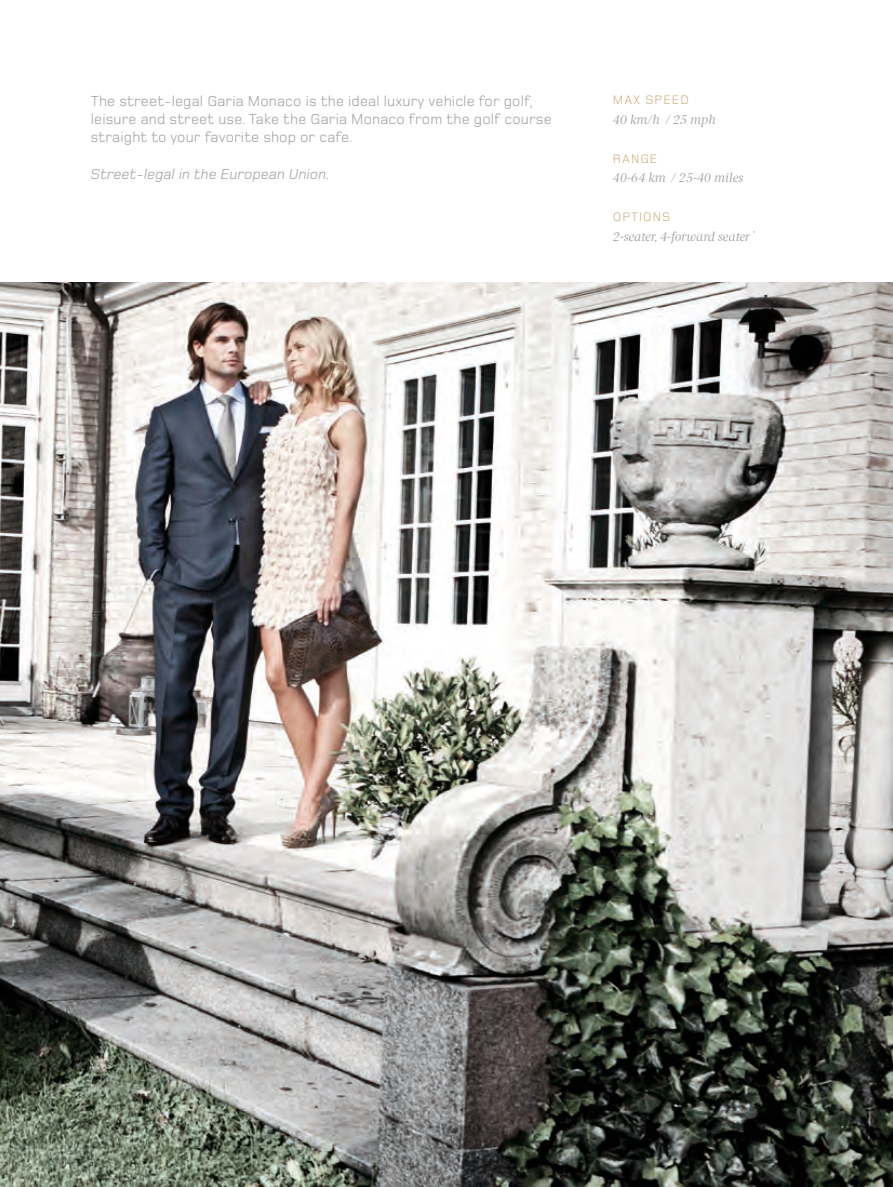
<style>
.page{position:relative;width:893px;height:1187px;background:#fff}
.page>*{position:absolute;margin:0;border:0;box-sizing:border-box;transform-origin:0 0}
.t1{font:15px/18px "Foundry Monoline";letter-spacing:.01em;color:#a3a4a8}
.t2{font:italic 15px "Foundry Monoline";letter-spacing:.01em;color:#a3a4a8}
.t3{font:italic 12.75px "Berlingske Serif";color:#a3a4a8}
.t4{font:italic 12.75px "Berlingske Serif";letter-spacing:-.02em;color:#a3a4a8}
.t5{font:12.75px "Foundry Monoline";letter-spacing:.08em;color:#cbae7e}
</style>
<div class="page">
<img style="left:0;top:283px;width:893px;height:903px">
<p class="t1" style="left:91px;top:92px;width:462px">The street-legal Garia Monaco is the ideal luxury vehicle for golf, leisure and street use. Take the Garia Monaco from the golf course straight to your favorite shop or cafe.</p>
<p class="t2" style="left:91px;top:166px;width:240px">Street-legal in the European Union.</p>
<p class="t5" style="left:613px;top:93px;width:78px">MAX SPEED</p>
<p class="t3" style="left:613px;top:111px;width:105px">40 km/h / 25 mph</p>
<p class="t5" style="left:613px;top:152px;width:46px">RANGE</p>
<p class="t3" style="left:613px;top:169px;width:132px">40-64 km / 25-40 miles</p>
<p class="t5" style="left:613px;top:210px;width:59px">OPTIONS</p>
<p class="t4" style="left:613px;top:228px;width:144px">2-seater, 4-forward seater <sup>*</sup></p>
</div>
